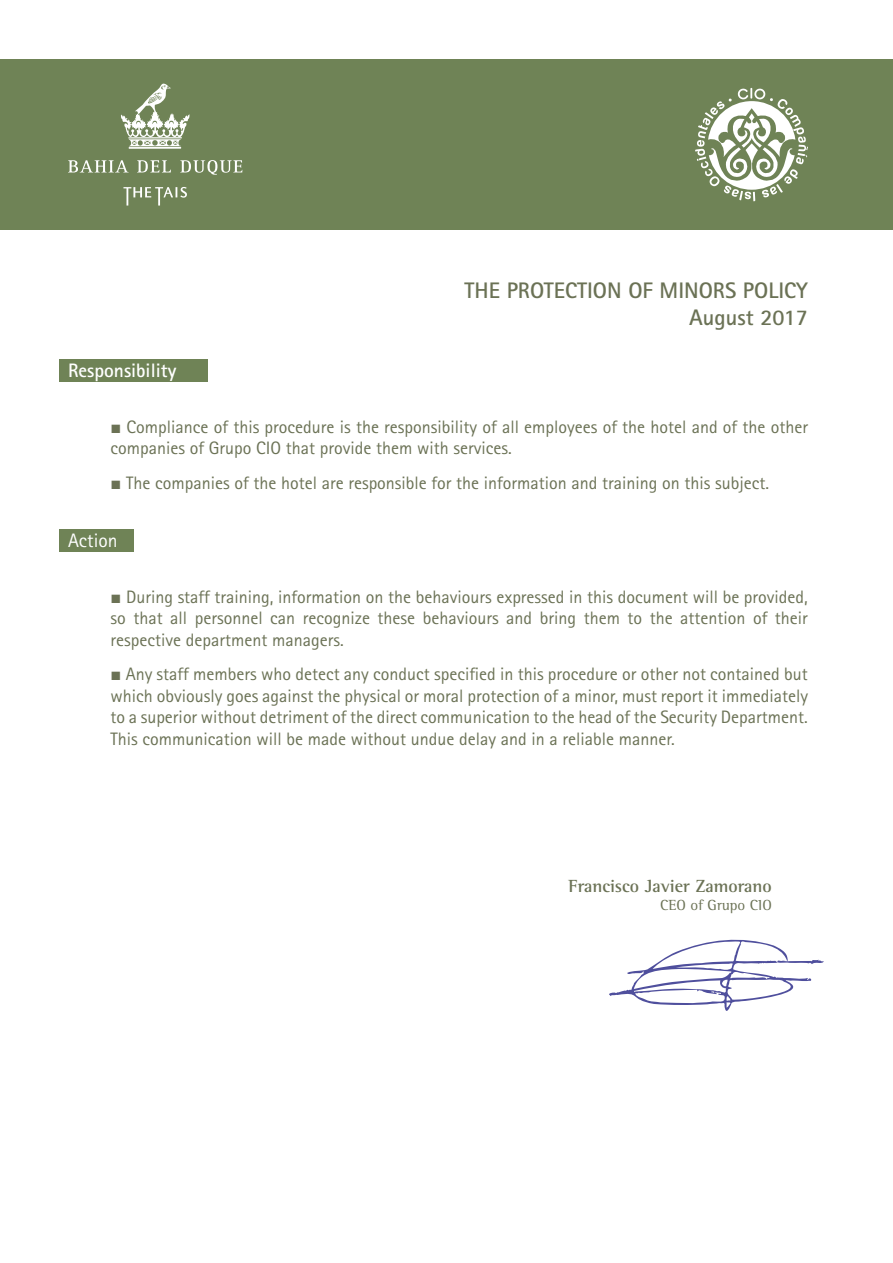
<style>
.page{position:relative;width:893px;height:1263px;background:#fff}
.page>*{position:absolute;margin:0;border:0;box-sizing:border-box;transform-origin:0 0}
.t1{font:700 22.5px/27px "Rotis Sans Serif";color:#6b7255;text-align:right}
.t2{font:700 19.5px "Rotis Sans Serif";color:#fff}
.t3{font:19.5px "Rotis Sans Serif";color:#fff}
.t4{font:18px/21.6px "Rotis Sans Serif";color:#6b7255;text-align:justify}
.t5{font:700 18px "Rotis Semi Serif";color:#6b7255}
.t6{font:15px "Rotis Semi Serif";color:#6b7255}
.s1{font-family:"Arial"}
</style>
<div class="page">
<div style="left:0;top:60px;width:893px;height:170px;background:#6f8356"></div>
<svg style="left:121px;top:84px;width:69px;height:65px"></svg>
<svg style="left:68px;top:160px;width:60px;height:12px"></svg>
<svg style="left:137px;top:160px;width:34px;height:12px"></svg>
<svg style="left:180px;top:160px;width:62px;height:15px"></svg>
<svg style="left:123px;top:187px;width:64px;height:19px"></svg>
<svg style="left:695px;top:88px;width:113px;height:113px"></svg>
<div style="left:60px;top:360px;width:148px;height:22px;background:#6f8356"></div>
<div style="left:60px;top:530px;width:74px;height:22px;background:#6f8356"></div>
<svg style="left:609px;top:939px;width:215px;height:72px"></svg>
<p class="t1" style="left:465px;top:277px;width:345px">THE PROTECTION OF MINORS POLICY<br>August 2017</p>
<p class="t2" style="left:68px;top:358px;width:110px">Responsibility</p>
<p class="t4" style="left:111px;top:416px;width:699px"><span class="s1">■</span> Compliance of this procedure is the responsibility of all employees of the hotel and of the other companies of Grupo CIO that provide them with services.</p>
<p class="t4" style="left:111px;top:472px;width:660px"><span class="s1">■</span> The companies of the hotel are responsible for the information and training on this subject.</p>
<p class="t3" style="left:68px;top:528px;width:51px">Action</p>
<p class="t4" style="left:111px;top:585px;width:699px"><span class="s1">■</span> During staff training, information on the behaviours expressed in this document will be provided, so that all personnel can recognize these behaviours and bring them to the attention of their respective department managers.</p>
<p class="t4" style="left:111px;top:663px;width:699px"><span class="s1">■</span> Any staff members who detect any conduct specified in this procedure or other not contained but which obviously goes against the physical or moral protection of a minor, must report it immediately to a superior without detriment of the direct communication to the head of the Security Department.<br>This communication will be made without undue delay and in a reliable manner.</p>
<p class="t5" style="left:568px;top:875px;width:205px">Francisco Javier Zamorano</p>
<p class="t6" style="left:660px;top:896px;width:113px">CEO of Grupo CIO</p>
</div>
